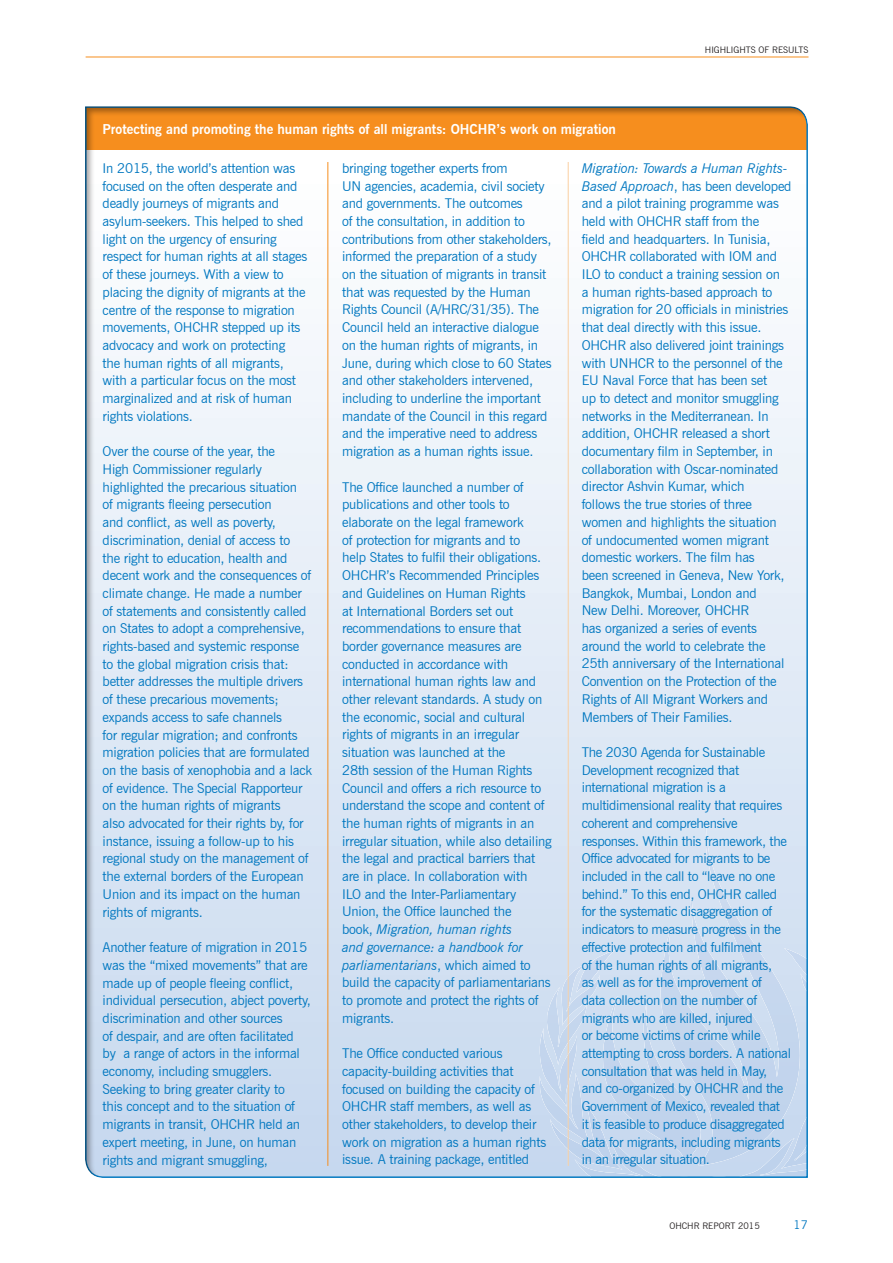
<style>
.page{position:relative;width:893px;height:1263px;background:#fff}
.page>*{position:absolute;margin:0;border:0;box-sizing:border-box;transform-origin:0 0}
.t1{font:13.5px/17.7px "News Gothic BT";letter-spacing:-.015em;color:#0077c0}
.t2{font:700 13.5px "News Gothic BT";color:#fff}
.t3{font:12px "News Gothic BT";color:#0077c0}
.t4{font:9px "News Gothic BT";color:#231f20}
.s1{font-style:italic}
</style>
<div class="page">
<hr style="left:86px;top:57px;width:722px;height:1px;background:#f68e1e">
<div style="left:84px;top:106px;width:725px;height:1073px;background:#231f20;opacity:.4"></div>
<p class="t4" style="left:705px;top:44px;width:105px">HIGHLIGHTS OF RESULTS</p>
<p class="t2" style="left:103px;top:121px;width:515px">Protecting and promoting the human rights of all migrants: OHCHR’s work on migration</p>
<p class="t1" style="left:103px;top:159px;width:206px">In 2015, the world’s attention was focused on the often desperate and deadly journeys of migrants and asylum-seekers. This helped to shed light on the urgency of ensuring respect for human rights at all stages of these journeys. With a view to placing the dignity of migrants at the centre of the response to migration movements, OHCHR stepped up its advocacy and work on protecting<br>the human rights of all migrants, with a particular focus on the most marginalized and at risk of human rights violations.</p>
<p class="t1" style="left:103px;top:443px;width:211px">Over the course of the year, the<br>High Commissioner regularly highlighted the precarious situation<br>of migrants fleeing persecution<br>and conflict, as well as poverty, discrimination, denial of access to<br>the right to education, health and decent work and the consequences of climate change. He made a number of statements and consistently called on States to adopt a comprehensive, rights-based and systemic response to the global migration crisis that: better addresses the multiple drivers of these precarious movements; expands access to safe channels<br>for regular migration; and confronts migration policies that are formulated on the basis of xenophobia and a lack of evidence. The Special Rapporteur on the human rights of migrants<br>also advocated for their rights by, for instance, issuing a follow-up to his regional study on the management of the external borders of the European Union and its impact on the human rights of migrants.</p>
<p class="t1" style="left:103px;top:938px;width:210px">Another feature of migration in 2015 was the “mixed movements” that are made up of people fleeing conflict, individual persecution, abject poverty, discrimination and other sources<br>of despair, and are often facilitated<br>by a range of actors in the informal economy, including smugglers.<br>Seeking to bring greater clarity to<br>this concept and to the situation of migrants in transit, OHCHR held an expert meeting, in June, on human rights and migrant smuggling,</p>
<p class="t1" style="left:342px;top:159px;width:211px">bringing together experts from<br>UN agencies, academia, civil society and governments. The outcomes<br>of the consultation, in addition to contributions from other stakeholders, informed the preparation of a study on the situation of migrants in transit that was requested by the Human Rights Council (A/HRC/31/35). The Council held an interactive dialogue on the human rights of migrants, in June, during which close to 60 States and other stakeholders intervened, including to underline the important mandate of the Council in this regard and the imperative need to address migration as a human rights issue.</p>
<p class="t1" style="left:342px;top:478px;width:211px">The Office launched a number of publications and other tools to elaborate on the legal framework<br>of protection for migrants and to<br>help States to fulfil their obligations.<br>OHCHR’s Recommended Principles and Guidelines on Human Rights<br>at International Borders set out recommendations to ensure that border governance measures are conducted in accordance with international human rights law and other relevant standards. A study on the economic, social and cultural rights of migrants in an irregular situation was launched at the<br>28th session of the Human Rights Council and offers a rich resource to understand the scope and content of the human rights of migrants in an irregular situation, while also detailing the legal and practical barriers that are in place. In collaboration with<br>ILO and the Inter-Parliamentary Union, the Office launched the<br>book, <span class="s1">Migration, human rights<br>and governance: a handbook for parliamentarians</span>, which aimed to build the capacity of parliamentarians to promote and protect the rights of migrants.</p>
<p class="t1" style="left:342px;top:1044px;width:206px">The Office conducted various capacity-building activities that focused on building the capacity of OHCHR staff members, as well as other stakeholders, to develop their work on migration as a human rights issue. A training package, entitled</p>
<p class="t1" style="left:582px;top:159px;width:211px"><span class="s1">Migration: Towards a Human Rights-Based Approach</span>, has been developed and a pilot training programme was held with OHCHR staff from the<br>field and headquarters. In Tunisia, OHCHR collaborated with IOM and ILO to conduct a training session on<br>a human rights-based approach to migration for 20 officials in ministries that deal directly with this issue.<br>OHCHR also delivered joint trainings with UNHCR to the personnel of the EU Naval Force that has been set<br>up to detect and monitor smuggling networks in the Mediterranean. In addition, OHCHR released a short documentary film in September, in collaboration with Oscar-nominated director Ashvin Kumar, which<br>follows the true stories of three women and highlights the situation<br>of undocumented women migrant domestic workers. The film has<br>been screened in Geneva, New York, Bangkok, Mumbai, London and<br>New Delhi. Moreover, OHCHR<br>has organized a series of events around the world to celebrate the 25th anniversary of the International Convention on the Protection of the Rights of All Migrant Workers and Members of Their Families.</p>
<p class="t1" style="left:582px;top:743px;width:211px">The 2030 Agenda for Sustainable Development recognized that international migration is a multidimensional reality that requires coherent and comprehensive responses. Within this framework, the Office advocated for migrants to be included in the call to “leave no one behind.” To this end, OHCHR called for the systematic disaggregation of indicators to measure progress in the effective protection and fulfilment<br>of the human rights of all migrants,<br>as well as for the improvement of<br>data collection on the number of migrants who are killed, injured<br>or become victims of crime while attempting to cross borders. A national consultation that was held in May, and co-organized by OHCHR and the Government of Mexico, revealed that<br>it is feasible to produce disaggregated data for migrants, including migrants in an irregular situation.</p>
<p class="t4" style="left:669px;top:1220px;width:92px">OHCHR REPORT 2015</p>
<p class="t3" style="left:793px;top:1217px;width:16px">17</p>
</div>
